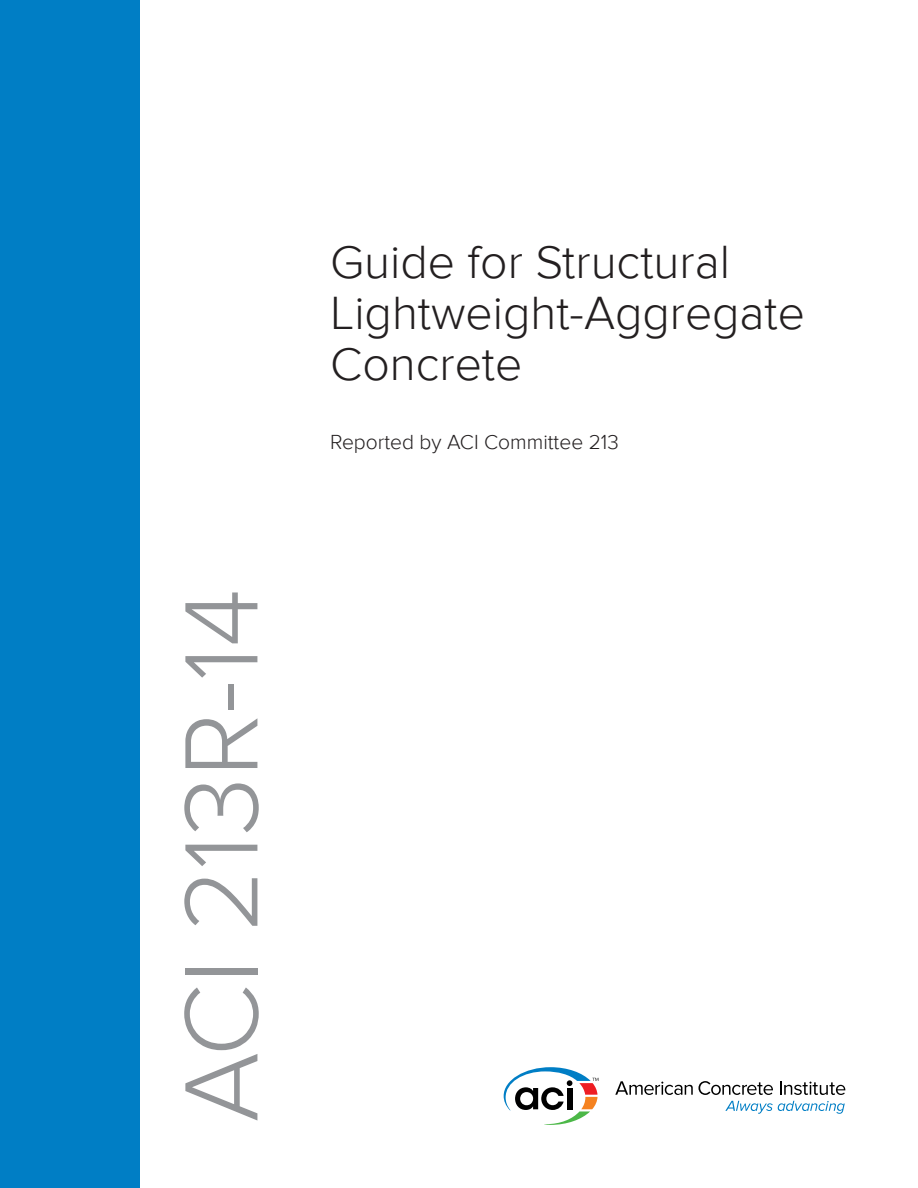
<style>
.page{position:relative;width:918px;height:1188px;background:#fff}
.page>*{position:absolute;margin:0;border:0;box-sizing:border-box;transform-origin:0 0}
.t1{font:300 108px "Proxima Nova";color:#939598}
.t2{font:300 48px/51px "Proxima Nova";color:#231f20}
.t3{font:300 21px "Proxima Nova";color:#231f20}
</style>
<div class="page">
<svg style="left:725px;top:1101px;width:120px;height:13px"></svg>
<svg style="left:615px;top:1081px;width:158px;height:14px"></svg>
<svg style="left:780px;top:1081px;width:65px;height:14px"></svg>
<svg style="left:504px;top:1067px;width:94px;height:58px"></svg>
<div style="left:0;top:0;width:140px;height:1188px;background:#007ec5"></div>
<p class="t1" style="left:159px;top:1122px;width:535px;rotate:-90deg">ACI 213R-14</p>
<p class="t2" style="left:330px;top:237px;width:476px">Guide for Structural<br>Lightweight-Aggregate<br>Concrete</p>
<p class="t3" style="left:330px;top:430px;width:290px">Reported by ACI Committee 213</p>
</div>
